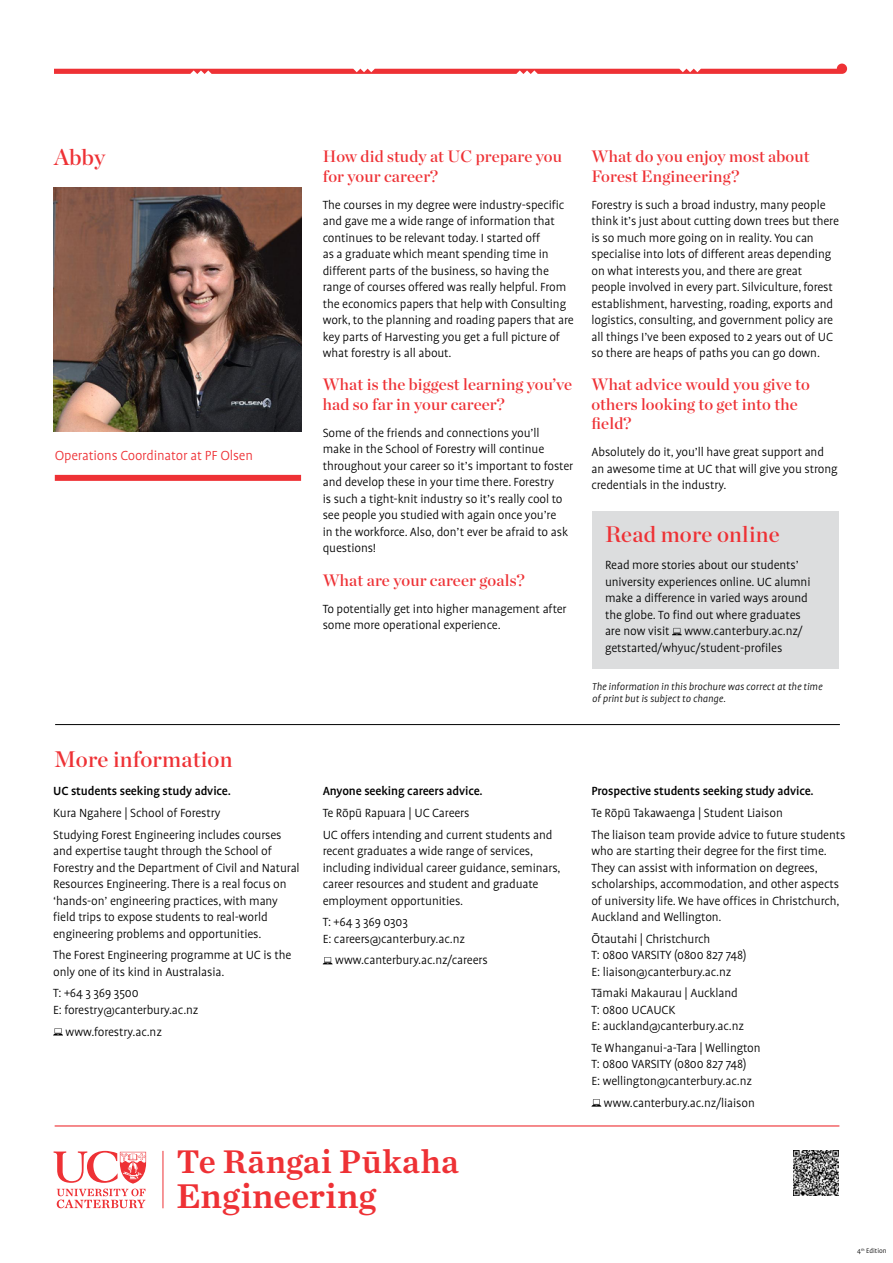
<style>
.page{position:relative;width:893px;height:1263px;background:#fff}
.page>*{position:absolute;margin:0;border:0;box-sizing:border-box;transform-origin:0 0}
.t1{font:36px "Chronicle Text G2 Semi";color:#ee3135}
.t2{font:34.35px "Chronicle Text G2 Semi";letter-spacing:.02em;color:#ee3135}
.t3{font:22.5px "Chronicle Display Semi";letter-spacing:.01em;color:#ee3135}
.t4{font:16.5px/19.5px "Chronicle Display Semi";letter-spacing:.01em;color:#ee3135}
.t5{font:300 15px "Profile Pro";letter-spacing:-.01em;color:#ee3135}
.t6{font:300 13.5px/16.5px "Profile Pro";letter-spacing:-.01em;color:#000}
.t7{font:500 13.5px "Profile Pro";letter-spacing:-.01em;color:#000}
.t8{font:italic 300 11.25px/12px "Profile Pro";color:#000}
.t9{font:300 7.5px "Profile Pro";color:#000}
</style>
<div class="page">
<svg style="left:53px;top:1028px;width:10px;height:7px"></svg>
<svg style="left:323px;top:957px;width:10px;height:7px"></svg>
<svg style="left:591px;top:1099px;width:10px;height:8px"></svg>
<div style="left:592px;top:511px;width:247px;height:158px;background:#dcddde"></div>
<svg style="left:672px;top:628px;width:10px;height:7px"></svg>
<hr style="left:55px;top:724px;width:785px;height:1px;background:#000">
<div style="left:55px;top:475px;width:246px;height:6px;background:#ee3135"></div>
<img style="left:53px;top:187px;width:248px;height:244px">
<img style="left:794px;top:1151px;width:45px;height:45px">
<hr style="left:162px;top:1151px;width:1px;height:57px;background:#ee3135">
<svg style="left:54px;top:1151px;width:92px;height:57px"></svg>
<hr style="left:55px;top:1125px;width:784px;height:1px;background:#ee3135">
<svg style="left:54px;top:64px;width:793px;height:10px"></svg>
<h3 class="t3" style="left:54px;top:139px;width:53px">Abby</h3>
<p class="t4" style="left:323px;top:145px;width:241px">How did study at UC prepare you for your career?</p>
<p class="t6" style="left:323px;top:197px;width:252px">The courses in my degree were industry-specific and gave me a wide range of information that continues to be relevant today. I started off<br>as a graduate which meant spending time in different parts of the business, so having the range of courses offered was really helpful. From the economics papers that help with Consulting work, to the planning and roading papers that are key parts of Harvesting you get a full picture of what forestry is all about.</p>
<p class="t4" style="left:323px;top:374px;width:251px">What is the biggest learning you’ve had so far in your career?</p>
<p class="t6" style="left:323px;top:425px;width:252px">Some of the friends and connections you’ll<br>make in the School of Forestry will continue throughout your career so it’s important to foster and develop these in your time there. Forestry<br>is such a tight-knit industry so it’s really cool to see people you studied with again once you’re<br>in the workforce. Also, don’t ever be afraid to ask questions!</p>
<p class="t4" style="left:323px;top:569px;width:203px">What are your career goals?</p>
<p class="t6" style="left:323px;top:601px;width:245px">To potentially get into higher management after some more operational experience.</p>
<p class="t5" style="left:55px;top:447px;width:200px">Operations Coordinator at PF Olsen</p>
<p class="t4" style="left:591px;top:145px;width:220px">What do you enjoy most about<br>Forest Engineering?</p>
<p class="t6" style="left:591px;top:197px;width:249px">Forestry is such a broad industry, many people think it’s just about cutting down trees but there is so much more going on in reality. You can specialise into lots of different areas depending on what interests you, and there are great people involved in every part. Silviculture, forest establishment, harvesting, roading, exports and logistics, consulting, and government policy are all things I’ve been exposed to 2 years out of UC so there are heaps of paths you can go down.</p>
<p class="t4" style="left:591px;top:374px;width:220px">What advice would you give to others looking to get into the field?</p>
<p class="t6" style="left:591px;top:445px;width:248px">Absolutely do it, you’ll have great support and an awesome time at UC that will give you strong credentials in the industry.</p>
<h3 class="t3" style="left:605px;top:517px;width:176px">Read more online</h3>
<p class="t6" style="left:605px;top:557px;width:207px">Read more stories about our students’ university experiences online. UC alumni make a difference in varied ways around the globe. To find out where graduates are now visit www.canterbury.ac.nz/ getstarted/whyuc/student-profiles</p>
<p class="t8" style="left:592px;top:681px;width:232px">The information in this brochure was correct at the time of print but is subject to change.</p>
<h3 class="t3" style="left:54px;top:742px;width:180px">More information</h3>
<p class="t7" style="left:53px;top:784px;width:179px">UC students seeking study advice.</p>
<p class="t6" style="left:53px;top:803px;width:230px;line-height:21.6px">Kura Ngahere | School of Forestry<br>Studying Forest Engineering includes courses</p>
<p class="t6" style="left:53px;top:843px;width:248px">and expertise taught through the School of Forestry and the Department of Civil and Natural Resources Engineering. There is a real focus on ‘hands-on’ engineering practices, with many field trips to expose students to real-world engineering problems and opportunities.</p>
<p class="t6" style="left:53px;top:947px;width:240px">The Forest Engineering programme at UC is the only one of its kind in Australasia.</p>
<p class="t6" style="left:53px;top:985px;width:147px">T: +64 3 369 3500<br>E: forestry@canterbury.ac.nz</p>
<p class="t6" style="left:66px;top:1024px;width:98px">www.forestry.ac.nz</p>
<p class="t7" style="left:323px;top:784px;width:162px">Anyone seeking careers advice.</p>
<p class="t6" style="left:323px;top:803px;width:231px;line-height:21.6px">Te Rōpū Rapuara | UC Careers<br>UC offers intending and current students and</p>
<p class="t6" style="left:323px;top:843px;width:239px">recent graduates a wide range of services, including individual career guidance, seminars, career resources and student and graduate employment opportunities.</p>
<p class="t6" style="left:323px;top:914px;width:144px">T: +64 3 369 0303<br>E: careers@canterbury.ac.nz</p>
<p class="t6" style="left:335px;top:953px;width:154px">www.canterbury.ac.nz/careers</p>
<h2 class="t2" style="left:176px;top:1135px;width:284px">Te Rāngai Pūkaha</h2>
<h1 class="t1" style="left:176px;top:1168px;width:201px">Engineering</h1>
<p class="t7" style="left:591px;top:784px;width:224px">Prospective students seeking study advice.</p>
<p class="t6" style="left:591px;top:803px;width:255px;line-height:21.6px">Te Rōpū Takawaenga | Student Liaison<br>The liaison team provide advice to future students</p>
<p class="t6" style="left:591px;top:843px;width:250px">who are starting their degree for the first time.<br>They can assist with information on degrees, scholarships, accommodation, and other aspects of university life. We have offices in Christchurch, Auckland and Wellington.</p>
<p class="t6" style="left:591px;top:931px;width:157px">Ōtautahi | Christchurch<br>T: 0800 VARSITY (0800 827 748)<br>E: liaison@canterbury.ac.nz</p>
<p class="t6" style="left:591px;top:985px;width:154px">Tāmaki Makaurau | Auckland<br>T: 0800 UCAUCK<br>E: auckland@canterbury.ac.nz</p>
<p class="t6" style="left:591px;top:1040px;width:171px">Te Whanganui-a-Tara | Wellington<br>T: 0800 VARSITY (0800 827 748)<br>E: wellington@canterbury.ac.nz</p>
<p class="t6" style="left:604px;top:1095px;width:152px">www.canterbury.ac.nz/liaison</p>
<p class="t9" style="left:857px;top:1247px;width:31px">4<sup>th</sup> Edition</p>
</div>
